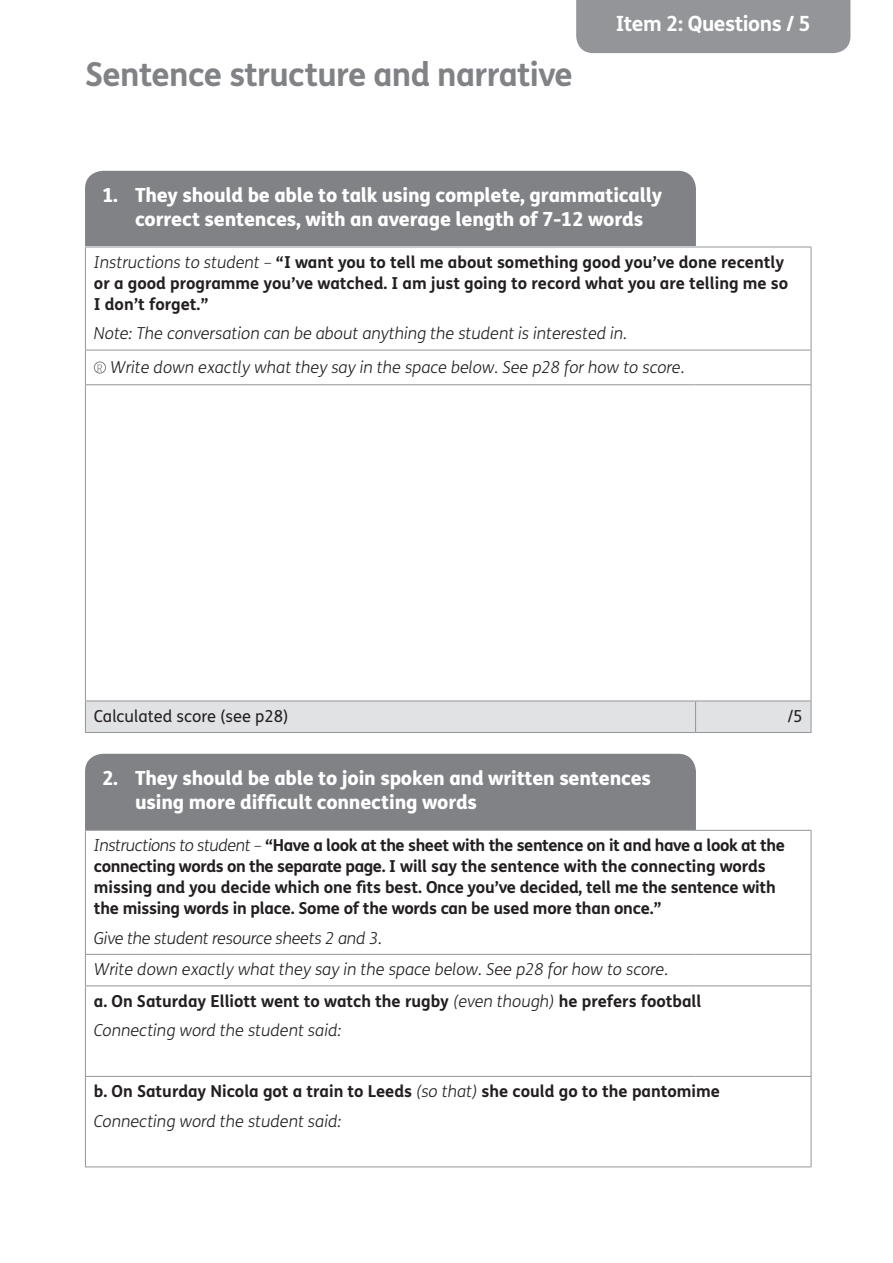
<style>
.page{position:relative;width:893px;height:1263px;background:#fff}
.page>*{position:absolute;margin:0;border:0;box-sizing:border-box;transform-origin:0 0}
.t1{font:700 33px "FS Me";letter-spacing:-.02em;color:#808285}
.t2{font:700 21px "FS Me";letter-spacing:-.02em;color:#fff}
.t3{font:800 19.5px/24px "FS Me";letter-spacing:-.01em;color:#fff}
.t4{font:700 16.5px/21px "FS Me";letter-spacing:-.005em;color:#231f20}
.t5{font:italic 300 16.5px/31.5px "FS Me";color:#231f20}
.t6{font:16.5px "FS Me";color:#231f20}
.s1{font-weight:300;font-style:italic}
.s2{font-style:normal;font-size:10.5px;color:#808285}
.s3{font-weight:700;font-style:normal}
</style>
<div class="page">
<div style="left:576px;top:0;width:274px;height:53px;background:#939598"></div>
<div style="left:85px;top:171px;width:611px;height:132px;background:#808285;border-radius:18px"></div>
<div style="left:85px;top:247px;width:746px;height:527px;background:#fff"></div>
<div style="left:86px;top:702px;width:725px;height:30px;background:#e1e2e4"></div>
<hr style="left:811px;top:247px;width:1px;height:103px;background:#939598">
<hr style="left:85px;top:247px;width:611px;height:1px;background:#939598">
<hr style="left:85px;top:247px;width:1px;height:103px;background:#939598">
<hr style="left:696px;top:247px;width:115px;height:1px;background:#939598">
<hr style="left:85px;top:701px;width:1px;height:31px;background:#939598">
<hr style="left:811px;top:350px;width:1px;height:34px;background:#939598">
<hr style="left:811px;top:385px;width:1px;height:316px;background:#939598">
<hr style="left:811px;top:701px;width:1px;height:31px;background:#939598">
<hr style="left:85px;top:732px;width:611px;height:1px;background:#939598">
<hr style="left:85px;top:350px;width:611px;height:1px;background:#939598">
<hr style="left:85px;top:350px;width:1px;height:34px;background:#939598">
<hr style="left:696px;top:350px;width:115px;height:1px;background:#939598">
<hr style="left:85px;top:384px;width:611px;height:1px;background:#939598">
<hr style="left:85px;top:385px;width:1px;height:316px;background:#939598">
<hr style="left:696px;top:384px;width:115px;height:1px;background:#939598">
<hr style="left:85px;top:701px;width:611px;height:1px;background:#939598">
<hr style="left:696px;top:701px;width:115px;height:1px;background:#939598">
<hr style="left:695px;top:701px;width:1px;height:31px;background:#939598">
<hr style="left:696px;top:732px;width:115px;height:1px;background:#939598">
<div style="left:94px;top:362px;width:12px;height:12px;border:1px solid #808285;border-radius:50%"></div>
<div style="left:85px;top:754px;width:611px;height:131px;background:#808285;border-radius:18px"></div>
<div style="left:85px;top:830px;width:727px;height:354px;background:#fff"></div>
<hr style="left:811px;top:831px;width:1px;height:123px;background:#939598">
<hr style="left:85px;top:831px;width:1px;height:123px;background:#939598">
<hr style="left:85px;top:830px;width:611px;height:1px;background:#939598">
<hr style="left:696px;top:830px;width:115px;height:1px;background:#939598">
<hr style="left:811px;top:955px;width:1px;height:30px;background:#939598">
<hr style="left:811px;top:986px;width:1px;height:90px;background:#939598">
<hr style="left:811px;top:1077px;width:1px;height:89px;background:#939598">
<hr style="left:85px;top:954px;width:611px;height:1px;background:#939598">
<hr style="left:85px;top:955px;width:1px;height:30px;background:#939598">
<hr style="left:696px;top:954px;width:115px;height:1px;background:#939598">
<hr style="left:85px;top:985px;width:611px;height:1px;background:#939598">
<hr style="left:85px;top:986px;width:1px;height:90px;background:#939598">
<hr style="left:696px;top:985px;width:115px;height:1px;background:#939598">
<hr style="left:85px;top:1076px;width:611px;height:1px;background:#939598">
<hr style="left:85px;top:1077px;width:1px;height:89px;background:#939598">
<hr style="left:696px;top:1076px;width:115px;height:1px;background:#939598">
<hr style="left:85px;top:1166px;width:611px;height:1px;background:#939598">
<hr style="left:696px;top:1166px;width:115px;height:1px;background:#939598">
<h1 class="t1" style="left:85px;top:48px;width:489px">Sentence structure and narrative</h1>
<p class="t2" style="left:616px;top:7px;width:197px">Item 2: Questions / 5</p>
<p class="t3" style="left:135px;top:182px;width:529px;text-indent:-33px">1. They should be able to talk using complete, grammatically correct sentences, with an average length of 7-12 words</p>
<p class="t4" style="left:94px;top:251px;width:696px"><span class="s1">Instructions to student –</span> “I want you to tell me about something good you’ve done recently or a good programme you’ve watched. I am just going to record what you are telling me so<br>I don’t forget.”</p>
<p class="t5" style="left:94px;top:316px;width:592px;line-height:33.9px">Note: The conversation can be about anything the student is interested in.<br><span class="s2">R</span> Write down exactly what they say in the space below. See p28 for how to score.</p>
<p class="t6" style="left:94px;top:705px;width:196px">Calculated score (see p28)</p>
<p class="t6" style="left:788px;top:705px;width:16px">/5</p>
<p class="t3" style="left:135px;top:765px;width:518px;text-indent:-33px">2. They should be able to join spoken and written sentences using more difficult connecting words</p>
<p class="t4" style="left:94px;top:834px;width:693px"><span class="s1">Instructions to student –</span> “Have a look at the sheet with the sentence on it and have a look at the connecting words on the separate page. I will say the sentence with the connecting words missing and you decide which one fits best. Once you’ve decided, tell me the sentence with the missing words in place. Some of the words can be used more than once.”</p>
<p class="t5" style="left:94px;top:922px;width:609px">Give the student resource sheets 2 and 3.<br>Write down exactly what they say in the space below. See p28 for how to score.<br><span class="s3">a. On Saturday Elliott went to watch the rugby</span> (even though) <span class="s3">he prefers football</span></p>
<p class="t5" style="left:94px;top:1014px;width:249px">Connecting word the student said:</p>
<p class="t4" style="left:94px;top:1076px;width:628px;line-height:29.5px">b. On Saturday Nicola got a train to Leeds <span class="s1">(so that)</span> she could go to the pantomime<br><span class="s1">Connecting word the student said:</span></p>
</div>
